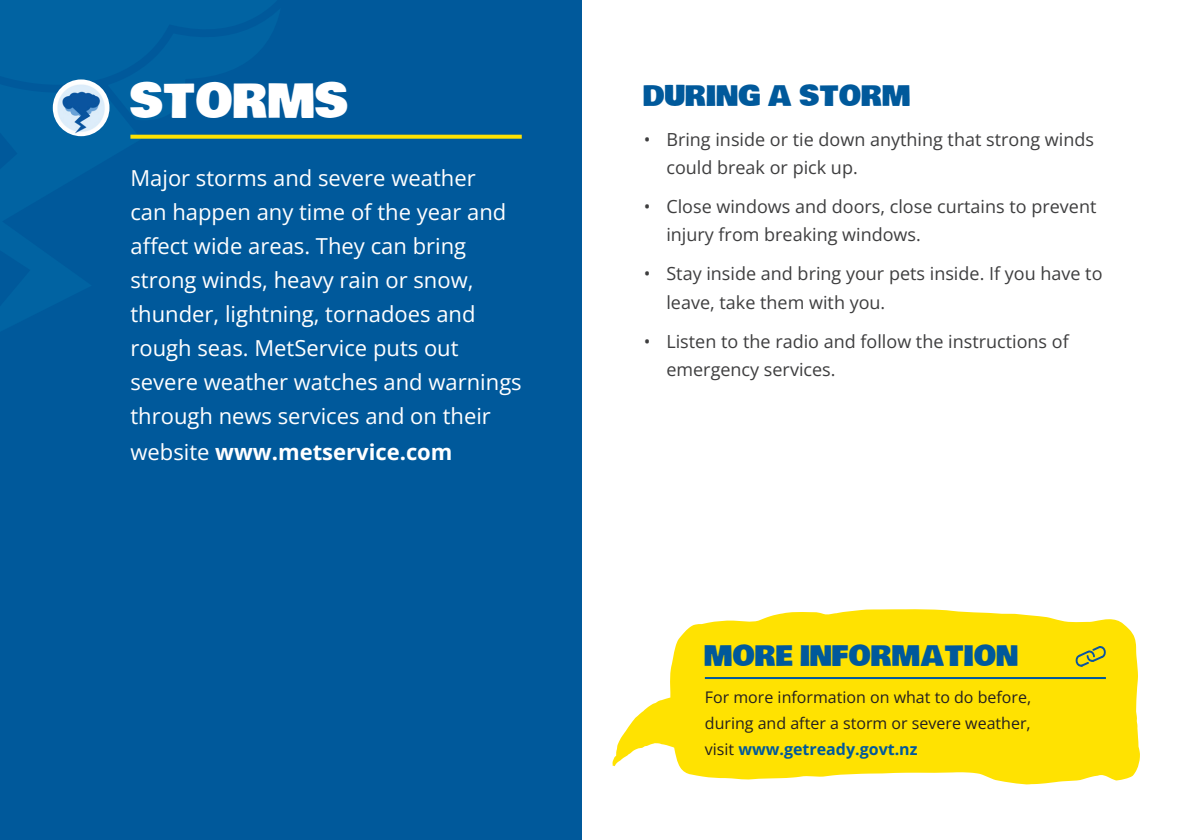
<style>
.page{position:relative;width:1191px;height:840px;background:#fff}
.page>*{position:absolute;margin:0;border:0;box-sizing:border-box;transform-origin:0 0}
.White_headings{font:40px "Bowlby One NZ Regular";color:#fff}
.more_information{font:24px "Bowlby One NZ Regular";color:#00599b}
.Intro{font:22px/34px "Open Sans";color:#fff}
.Intro-2{font:700 22px "Open Sans";color:#fff}
.Bullets{font:18px/28px "Open Sans";color:#3e3e3f}
.Body{font:16px/26px "Open Sans";color:#231f20;text-align:justify}
.s1{font-weight:400}
.s2{font-weight:700;color:#00599b}
</style>
<div class="page">
<svg style="left:612px;top:609px;width:528px;height:175px;fill:#ffe201"></svg>
<div style="left:0;top:0;width:581px;height:839px;background:#00599b"></div>
<svg style="left:130px;top:135px;width:392px;height:4px;background:#ebd70c"></svg>
<hr style="left:705px;top:676px;width:401px;height:2px;background:#00599b">
<svg style="left:1075px;top:645px;width:31px;height:21px"></svg>
<img style="left:53px;top:79px;width:56px;height:57px;border-radius:28px">
<p class="White_headings" style="left:130px;top:67px;width:220px">STORMS</p>
<p class="Intro" style="left:130px;top:160px;width:393px">Major storms and severe weather<br>can happen any time of the year and affect wide areas. They can bring strong winds, heavy rain or snow, thunder, lightning, tornadoes and rough seas. MetService puts out severe weather watches and warnings through news services and on their</p>
<p class="Intro-2" style="left:130px;top:436px;width:323px"><span class="s1">website</span> www.metservice.com</p>
<h2 class="more_information" style="left:643px;top:76px;width:269px">DURING A STORM</h2>
<p class="Bullets" style="left:666px;top:125px;width:429px;text-indent:-23px">• Bring inside or tie down anything that strong winds could break or pick up.</p>
<p class="Bullets" style="left:666px;top:192px;width:431px;text-indent:-23px">• Close windows and doors, close curtains to prevent injury from breaking windows.</p>
<p class="Bullets" style="left:666px;top:259px;width:437px;text-indent:-23px">• Stay inside and bring your pets inside. If you have to leave, take them with you.</p>
<p class="Bullets" style="left:666px;top:327px;width:404px;text-indent:-23px">• Listen to the radio and follow the instructions of emergency services.</p>
<p class="more_information" style="left:705px;top:634px;width:315px">MORE INFORMATION</p>
<p class="Body" style="left:705px;top:683px;width:328px">For more information on what to do before, during and after a storm or severe weather, visit <span class="s2">www.getready.govt.nz</span></p>
</div>
